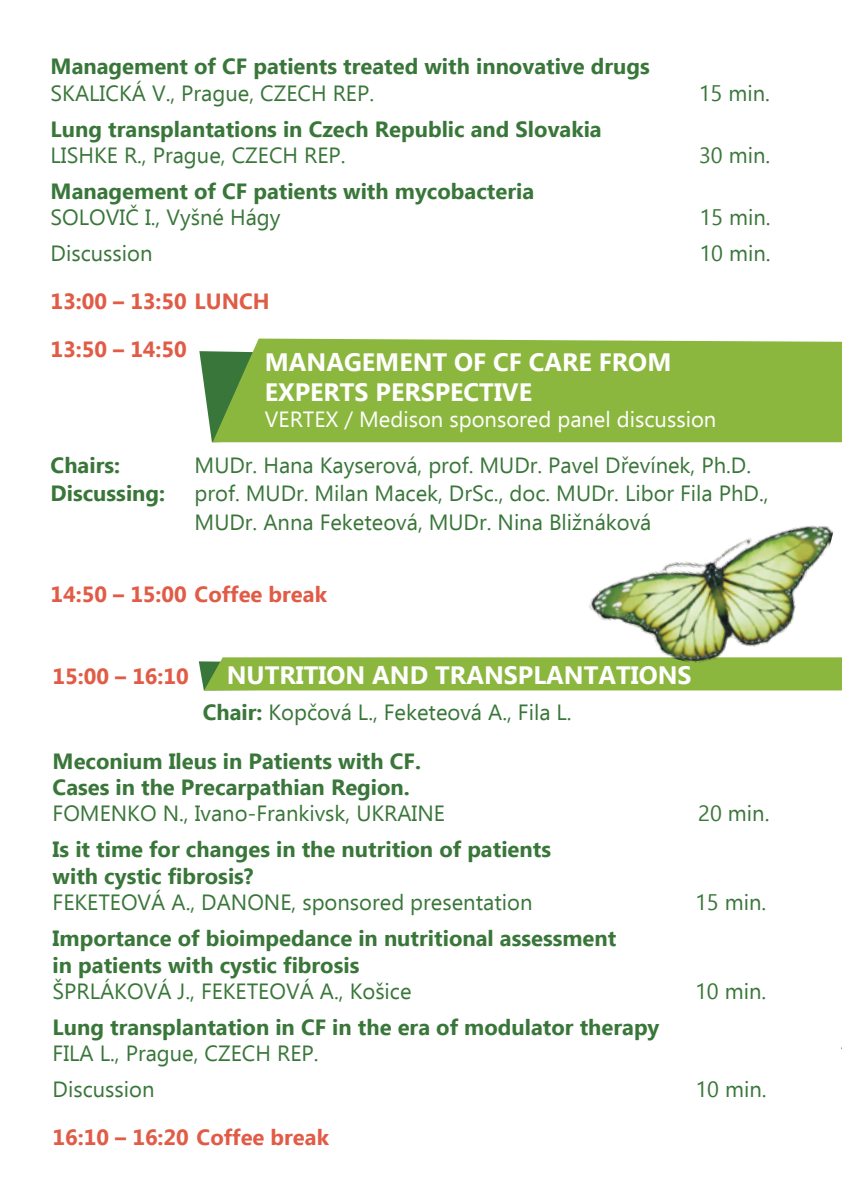
<style>
.page{position:relative;width:842px;height:1191px;background:#fff}
.page>*{position:absolute;margin:0;border:0;box-sizing:border-box;transform-origin:0 0}
.t1{font:700 25.2px/30.2px "Ebrima";color:#fff}
.t2{font:700 22px/26.4px "Ebrima";color:#397639}
.t3{font:22px/28px "Ebrima";color:#397639}
.t4{font:700 22px/48px "Ebrima";color:#e15c47}
.t5{font:22px "Ebrima";color:#fff}
.s1{font-weight:400}
</style>
<div class="page">
<svg style="left:199px;top:351px;width:14px;height:91px"></svg>
<div style="left:213px;top:338px;width:629px;height:104px;background:#8cb73f"></div>
<div style="left:199px;top:657px;width:643px;height:33px;background:#8cb73f"></div>
<img style="left:581px;top:525px;width:254px;height:164px">
<p class="t2" style="left:51px;top:54px;width:601px">Management of CF patients treated with innovative drugs</p>
<p class="t3" style="left:51px;top:78px;width:325px">SKALICKÁ V., Prague, CZECH REP.</p>
<p class="t3" style="left:699px;top:78px;width:73px">15 min.</p>
<p class="t2" style="left:51px;top:117px;width:553px">Lung transplantations in Czech Republic and Slovakia</p>
<p class="t3" style="left:51px;top:141px;width:296px">LISHKE R., Prague, CZECH REP.</p>
<p class="t3" style="left:699px;top:141px;width:73px">30 min.</p>
<p class="t2" style="left:51px;top:179px;width:485px">Management of CF patients with mycobacteria</p>
<p class="t3" style="left:51px;top:203px;width:231px">SOLOVIČ I., Vyšné Hágy</p>
<p class="t3" style="left:699px;top:203px;width:73px">15 min.</p>
<p class="t3" style="left:51px;top:239px;width:104px">Discussion</p>
<p class="t3" style="left:699px;top:239px;width:73px">10 min.</p>
<p class="t4" style="left:51px;top:279px;width:221px">13:00 – 13:50 LUNCH<br>13:50 – 14:50</p>
<p class="t1" style="left:265px;top:348px;width:408px">MANAGEMENT OF CF CARE FROM<br>EXPERTS PERSPECTIVE</p>
<p class="t5" style="left:265px;top:404px;width:453px">VERTEX / Medison sponsored panel discussion</p>
<p class="t2" style="left:51px;top:453px;width:71px">Chairs:</p>
<p class="t3" style="left:195px;top:451px;width:558px">MUDr. Hana Kayserová, prof. MUDr. Pavel Dřevínek, Ph.D.</p>
<p class="t2" style="left:51px;top:481px;width:116px">Discussing:</p>
<p class="t3" style="left:195px;top:479px;width:575px">prof. MUDr. Milan Macek, DrSc., doc. MUDr. Libor Fila PhD.,<br>MUDr. Anna Feketeová, MUDr. Nina Bližnáková</p>
<p class="t4" style="left:51px;top:571px;width:278px">14:50 – 15:00 Coffee break</p>
<p class="t4" style="left:53px;top:654px;width:138px">15:00 – 16:10</p>
<p class="t1" style="left:227px;top:661px;width:466px">NUTRITION AND TRANSPLANTATIONS</p>
<p class="t2" style="left:53px;top:690px;width:521px;line-height:48px;text-indent:150px">Chair: <span class="s1">Kopčová L., Feketeová A., Fila L.<br></span>Meconium Ileus in Patients with CF.</p>
<p class="t2" style="left:53px;top:775px;width:359px">Cases in the Precarpathian Region.</p>
<p class="t3" style="left:53px;top:799px;width:394px">FOMENKO N., Ivano-Frankivsk, UKRAINE</p>
<p class="t3" style="left:698px;top:799px;width:73px">20 min.</p>
<p class="t2" style="left:53px;top:837px;width:500px">Is it time for changes in the nutrition of patients with cystic fibrosis?</p>
<p class="t3" style="left:53px;top:888px;width:481px">FEKETEOVÁ A., DANONE, sponsored presentation</p>
<p class="t3" style="left:695px;top:888px;width:73px">15 min.</p>
<p class="t2" style="left:53px;top:926px;width:565px">Importance of bioimpedance in nutritional assessment in patients with cystic fibrosis</p>
<p class="t3" style="left:53px;top:976px;width:360px">ŠPRLÁKOVÁ J., FEKETEOVÁ A., Košice</p>
<p class="t3" style="left:695px;top:976px;width:73px">10 min.</p>
<p class="t2" style="left:53px;top:1015px;width:608px">Lung transplantation in CF in the era of modulator therapy</p>
<p class="t3" style="left:53px;top:1035px;width:267px;line-height:36px">FILA L., Prague, CZECH REP.<br>Discussion</p>
<p class="t3" style="left:695px;top:1075px;width:73px">10 min.</p>
<p class="t4" style="left:53px;top:1114px;width:278px">16:10 – 16:20 Coffee break</p>
</div>
